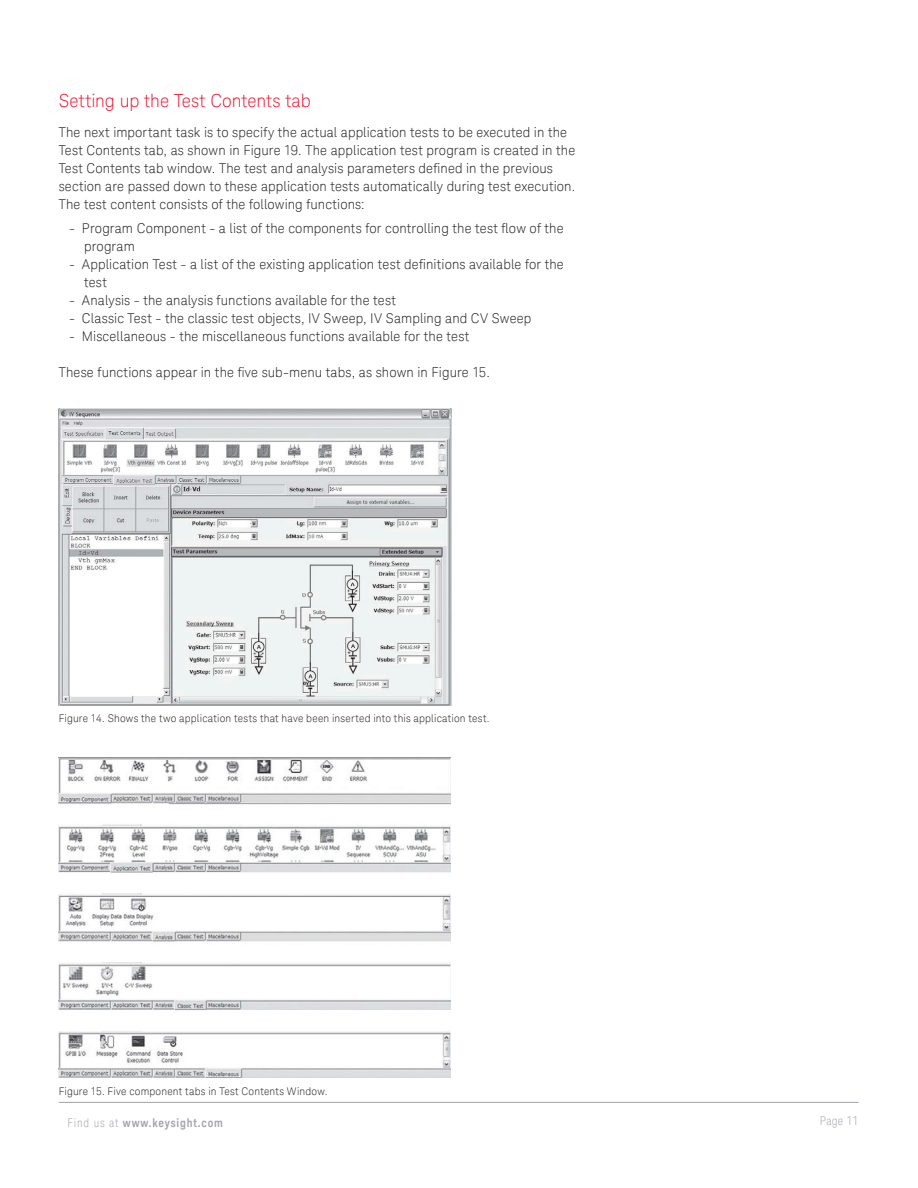
<style>
.page{position:relative;width:918px;height:1188px;background:#fff}
.page>*{position:absolute;margin:0;border:0;box-sizing:border-box;transform-origin:0 0}
.t1{font:300 18px "Keysight Sans";color:#ed1a36}
.t2{font:300 13.5px/18px "Keysight Sans";letter-spacing:.01em;color:#231f20}
.t3{font:700 12px "Keysight Sans Condensed";letter-spacing:.07em;color:#a6a2aa}
.t4{font:300 condensed 12px "Keysight Sans";letter-spacing:.03em;color:#a6a2aa}
.t5{font:300 10.5px "Keysight Sans";letter-spacing:.02em;color:#231f20}
.s1{font-family:"Keysight Sans";font-weight:300;font-stretch:condensed}
</style>
<div class="page">
<hr style="left:59px;top:1102px;width:800px;height:1px;background:#a3a1a8">
<img style="left:59px;top:408px;width:392px;height:298px">
<img style="left:59px;top:758px;width:391px;height:319px">
<h1 class="t1" style="left:59px;top:90px;width:254px">Setting up the Test Contents tab</h1>
<p class="t2" style="left:59px;top:124px;width:518px">The next important task is to specify the actual application tests to be executed in the Test Contents tab, as shown in Figure 19. The application test program is created in the Test Contents tab window. The test and analysis parameters defined in the previous section are passed down to these application tests automatically during test execution.<br>The test content consists of the following functions:</p>
<p class="t2" style="left:84px;top:220px;width:481px;text-indent:-15px">- Program Component - a list of the components for controlling the test flow of the program</p>
<p class="t2" style="left:84px;top:256px;width:481px;text-indent:-15px">- Application Test - a list of the existing application test definitions available for the test</p>
<p class="t2" style="left:69px;top:292px;width:328px">- Analysis - the analysis functions available for the test</p>
<p class="t2" style="left:69px;top:310px;width:464px">- Classic Test - the classic test objects, IV Sweep, IV Sampling and CV Sweep</p>
<p class="t2" style="left:69px;top:328px;width:402px">- Miscellaneous - the miscellaneous functions available for the test</p>
<p class="t2" style="left:59px;top:364px;width:433px">These functions appear in the five sub-menu tabs, as shown in Figure 15.</p>
<p class="t5" style="left:59px;top:712px;width:432px">Figure 14. Shows the two application tests that have been inserted into this application test.</p>
<p class="t5" style="left:59px;top:1085px;width:270px">Figure 15. Five component tabs in Test Contents Window.</p>
<p class="t3" style="left:68px;top:1115px;width:157px"><span class="s1">Find us at</span> www.keysight.com</p>
<p class="t4" style="left:820px;top:1113px;width:40px">Page 11</p>
</div>
